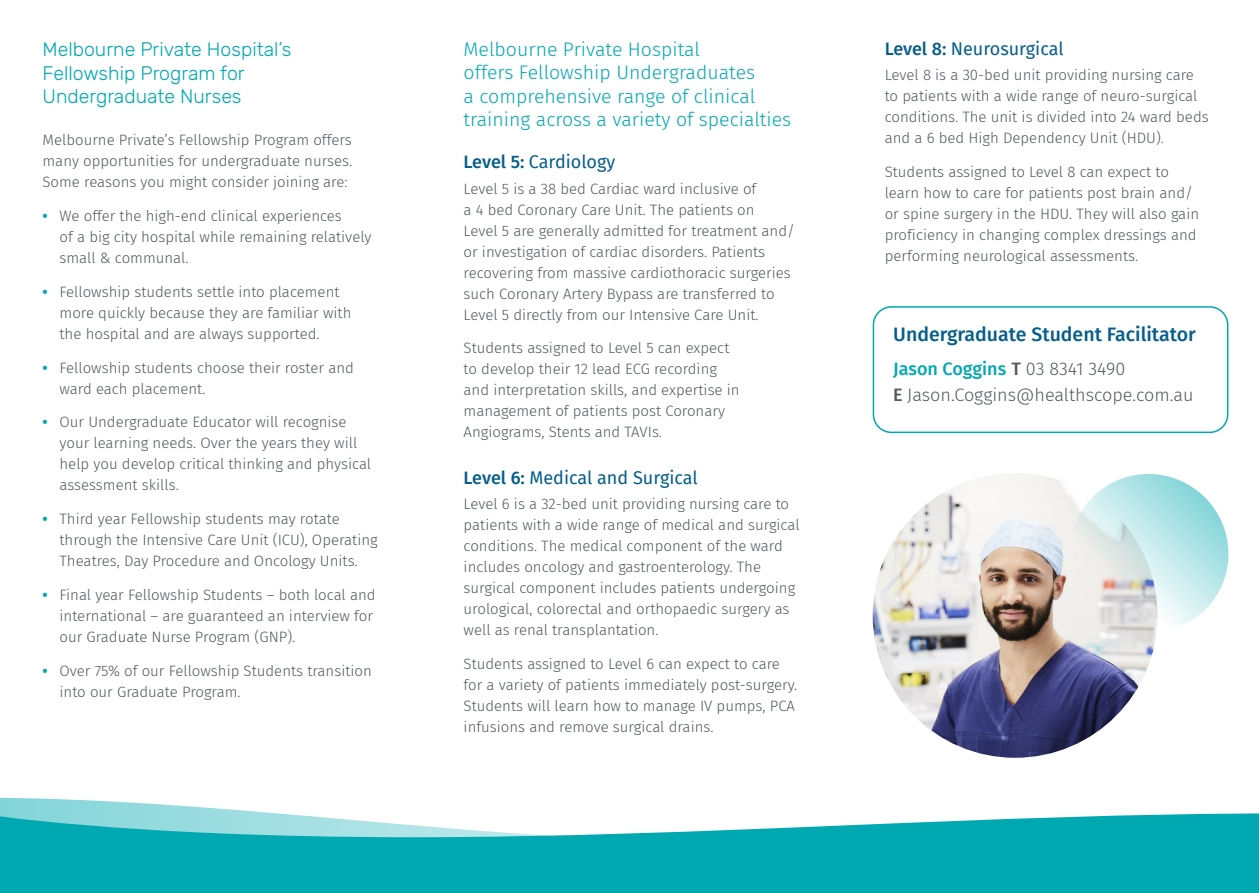
<style>
.page{position:relative;width:1259px;height:893px;background:#fff}
.page>*{position:absolute;margin:0;border:0;box-sizing:border-box;transform-origin:0 0}
.Heading{font:300 19.5px/23.4px "Fira Sans";color:#00a8b1}
.Heading-2{font:300 19.5px/23.4px "Rubik";color:#00a8b1}
.Heading-3{font:500 19.5px "Fira Sans";color:#045e89}
.Heading-4{font:18px "Fira Sans";color:#045e89}
.Heading-5{font:300 18px "Fira Sans";color:#52585e}
.Heading-6{font:500 18px "Fira Sans";color:#00a8b1}
.Heading-7{font:300 15px/21px "Fira Sans";color:#52585e}
.s1{font-weight:700;color:#00a8b1}
.s2{font-weight:500}
.s3{color:#52585e}
.s4{font-weight:300;color:#52585e}
</style>
<div class="page">
<svg style="left:0;top:798px;width:271px;height:15px"></svg>
<svg style="left:0;top:813px;width:1259px;height:80px;background:#26b5bc"></svg>
<div style="left:872px;top:306px;width:356px;height:127px;border:2px solid #00a8b1;border-radius:18px"></div>
<img style="left:872px;top:473px;width:285px;height:285px;border-radius:142px">
<svg style="left:1062px;top:474px;width:167px;height:166px"></svg>
<p class="Heading-2" style="left:43px;top:38px;width:250px">Melbourne Private Hospital’s<br>Fellowship Program for<br>Undergraduate Nurses</p>
<p class="Heading-7" style="left:43px;top:129px;width:311px;text-align:justify">Melbourne Private’s Fellowship Program offers many opportunities for undergraduate nurses.<br>Some reasons you might consider joining are:</p>
<p class="Heading-7" style="left:60px;top:205px;width:313px;text-indent:-17px"><span class="s1">•</span> We offer the high-end clinical experiences<br>of a big city hospital while remaining relatively small &amp; communal.</p>
<p class="Heading-7" style="left:60px;top:281px;width:293px;text-indent:-17px"><span class="s1">•</span> Fellowship students settle into placement more quickly because they are familiar with the hospital and are always supported.</p>
<p class="Heading-7" style="left:60px;top:357px;width:296px;text-indent:-17px"><span class="s1">•</span> Fellowship students choose their roster and ward each placement.</p>
<p class="Heading-7" style="left:60px;top:411px;width:313px;text-indent:-17px"><span class="s1">•</span> Our Undergraduate Educator will recognise your learning needs. Over the years they will help you develop critical thinking and physical assessment skills.</p>
<p class="Heading-7" style="left:60px;top:508px;width:320px;text-indent:-17px"><span class="s1">•</span> Third year Fellowship students may rotate through the Intensive Care Unit (ICU), Operating<br>Theatres, Day Procedure and Oncology Units.</p>
<p class="Heading-7" style="left:60px;top:584px;width:318px;text-indent:-17px"><span class="s1">•</span> Final year Fellowship Students – both local and international – are guaranteed an interview for our Graduate Nurse Program (GNP).</p>
<p class="Heading-7" style="left:60px;top:660px;width:314px;text-indent:-17px"><span class="s1">•</span> Over 75% of our Fellowship Students transition into our Graduate Program.</p>
<p class="Heading" style="left:463px;top:37px;width:329px">Melbourne Private Hospital<br>offers Fellowship Undergraduates<br>a comprehensive range of clinical training across a variety of specialties</p>
<p class="Heading-4" style="left:463px;top:148px;width:153px"><span class="s2">Level 5:</span> Cardiology</p>
<p class="Heading-7" style="left:463px;top:178px;width:333px">Level 5 is a 38 bed Cardiac ward inclusive of<br>a 4 bed Coronary Care Unit. The patients on<br>Level 5 are generally admitted for treatment and/ or investigation of cardiac disorders. Patients recovering from massive cardiothoracic surgeries such Coronary Artery Bypass are transferred to Level 5 directly from our Intensive Care Unit.</p>
<p class="Heading-7" style="left:463px;top:338px;width:277px">Students assigned to Level 5 can expect to develop their 12 lead ECG recording and interpretation skills, and expertise in management of patients post Coronary Angiograms, Stents and TAVIs.</p>
<p class="Heading-4" style="left:463px;top:464px;width:236px"><span class="s2">Level 6:</span> Medical and Surgical</p>
<p class="Heading-7" style="left:463px;top:493px;width:337px">Level 6 is a 32-bed unit providing nursing care to patients with a wide range of medical and surgical conditions. The medical component of the ward includes oncology and gastroenterology. The surgical component includes patients undergoing urological, colorectal and orthopaedic surgery as well as renal transplantation.</p>
<p class="Heading-7" style="left:463px;top:653px;width:335px">Students assigned to Level 6 can expect to care for a variety of patients immediately post-surgery.<br>Students will learn how to manage IV pumps, PCA infusions and remove surgical drains.</p>
<p class="Heading-4" style="left:884px;top:35px;width:180px"><span class="s2">Level 8:</span> Neurosurgical</p>
<p class="Heading-7" style="left:884px;top:64px;width:325px">Level 8 is a 30-bed unit providing nursing care to patients with a wide range of neuro-surgical conditions. The unit is divided into 24 ward beds and a 6 bed High Dependency Unit (HDU).</p>
<p class="Heading-7" style="left:884px;top:161px;width:316px">Students assigned to Level 8 can expect to learn how to care for patients post brain and/ or spine surgery in the HDU. They will also gain proficiency in changing complex dressings and performing neurological assessments.</p>
<p class="Heading-3" style="left:893px;top:318px;width:304px">Undergraduate Student Facilitator</p>
<p class="Heading-6" style="left:893px;top:354px;width:234px">Jason Coggins <span class="s3">T</span> <span class="s4">03 8341 3490</span></p>
<p class="Heading-5" style="left:893px;top:382px;width:302px"><span class="s2">E</span> Jason.Coggins@healthscope.com.au</p>
</div>
